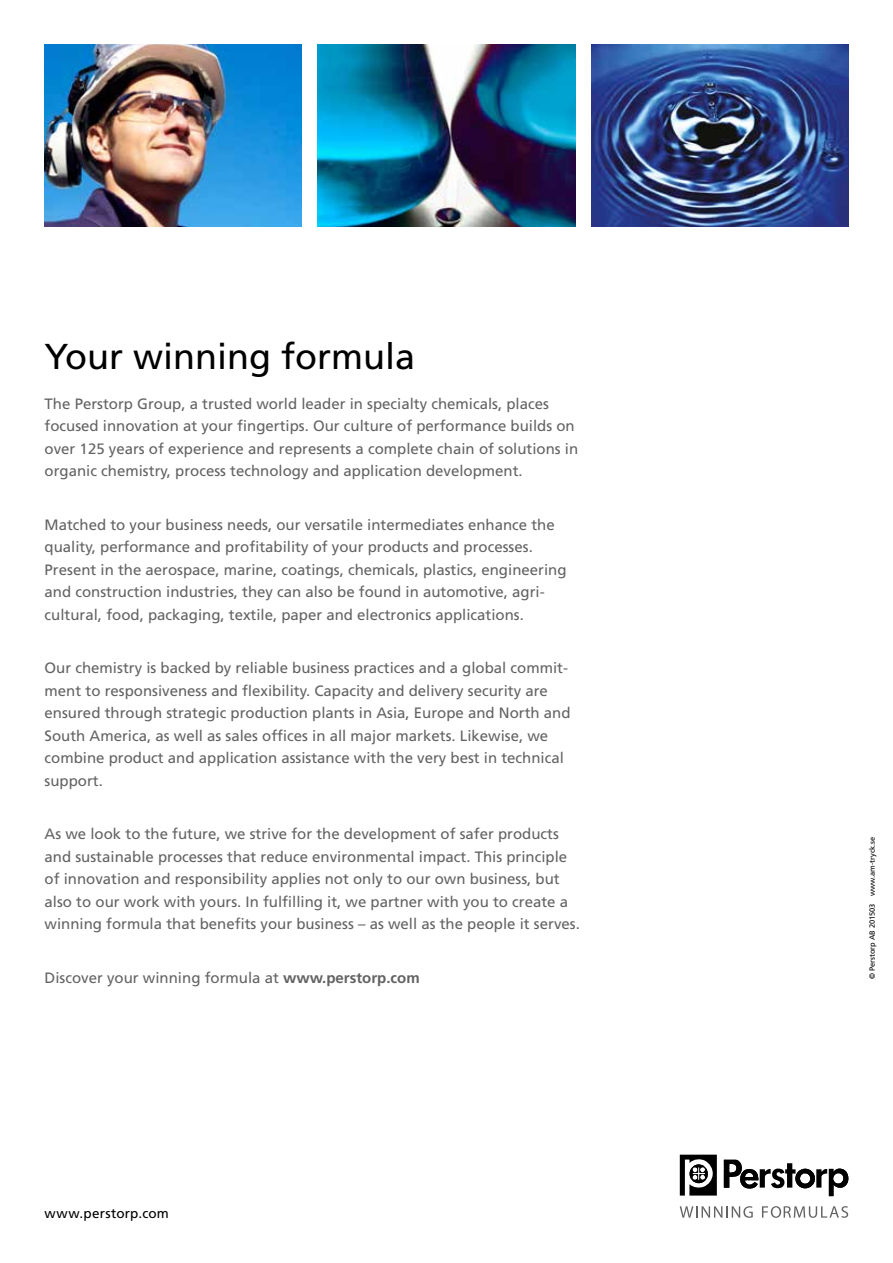
<style>
.page{position:relative;width:893px;height:1263px;background:#fff}
.page>*{position:absolute;margin:0;border:0;box-sizing:border-box;transform-origin:0 0}
.t1{font:36px "Frutiger";color:#000}
.t2{font:15px/22.5px "Frutiger";color:#646363}
.t3{font:13.5px "Frutiger";letter-spacing:.015em;color:#000}
.t4{font:7.5px "Frutiger";letter-spacing:-.005em;color:#000}
.s1{font-weight:700}
</style>
<div class="page">
<img style="left:45px;top:45px;width:257px;height:181px">
<img style="left:318px;top:45px;width:257px;height:182px">
<img style="left:591px;top:45px;width:257px;height:182px">
<svg style="left:680px;top:1155px;width:37px;height:40px"></svg>
<svg style="left:724px;top:1160px;width:124px;height:36px"></svg>
<svg style="left:680px;top:1206px;width:73px;height:12px"></svg>
<svg style="left:762px;top:1206px;width:86px;height:12px"></svg>
<h1 class="t1" style="left:45px;top:335px;width:372px">Your winning formula</h1>
<p class="t2" style="left:45px;top:392px;width:535px">The Perstorp Group, a trusted world leader in specialty chemicals, places focused innovation at your fingertips. Our culture of performance builds on over 125 years of experience and represents a complete chain of solutions in organic chemistry, process technology and application development.</p>
<p class="t2" style="left:45px;top:513px;width:523px">Matched to your business needs, our versatile intermediates enhance the quality, performance and profitability of your products and processes.<br>Present in the aerospace, marine, coatings, chemicals, plastics, engineering and construction industries, they can also be found in automotive, agri&shy;cultural, food, packaging, textile, paper and electronics applications.</p>
<p class="t2" style="left:45px;top:657px;width:527px">Our chemistry is backed by reliable business practices and a global commit&shy;ment to responsiveness and flexibility. Capacity and delivery security are ensured through strategic production plants in Asia, Europe and North and South America, as well as sales offices in all major markets. Likewise, we combine product and application assistance with the very best in technical support.</p>
<p class="t2" style="left:45px;top:823px;width:537px">As we look to the future, we strive for the development of safer products and sustainable processes that reduce environmental impact. This principle of innovation and responsibility applies not only to our own business, but also to our work with yours. In fulfilling it, we partner with you to create a winning formula that benefits your business – as well as the people it serves.</p>
<p class="t2" style="left:45px;top:966px;width:377px">Discover your winning formula at <span class="s1">www.perstorp.com</span></p>
<p class="t3" style="left:45px;top:1205px;width:126px">www.perstorp.com</p>
<p class="t4" style="left:868px;top:979px;width:144px;rotate:-90deg">© Perstorp AB 201503 www.am-tryck.se</p>
</div>
